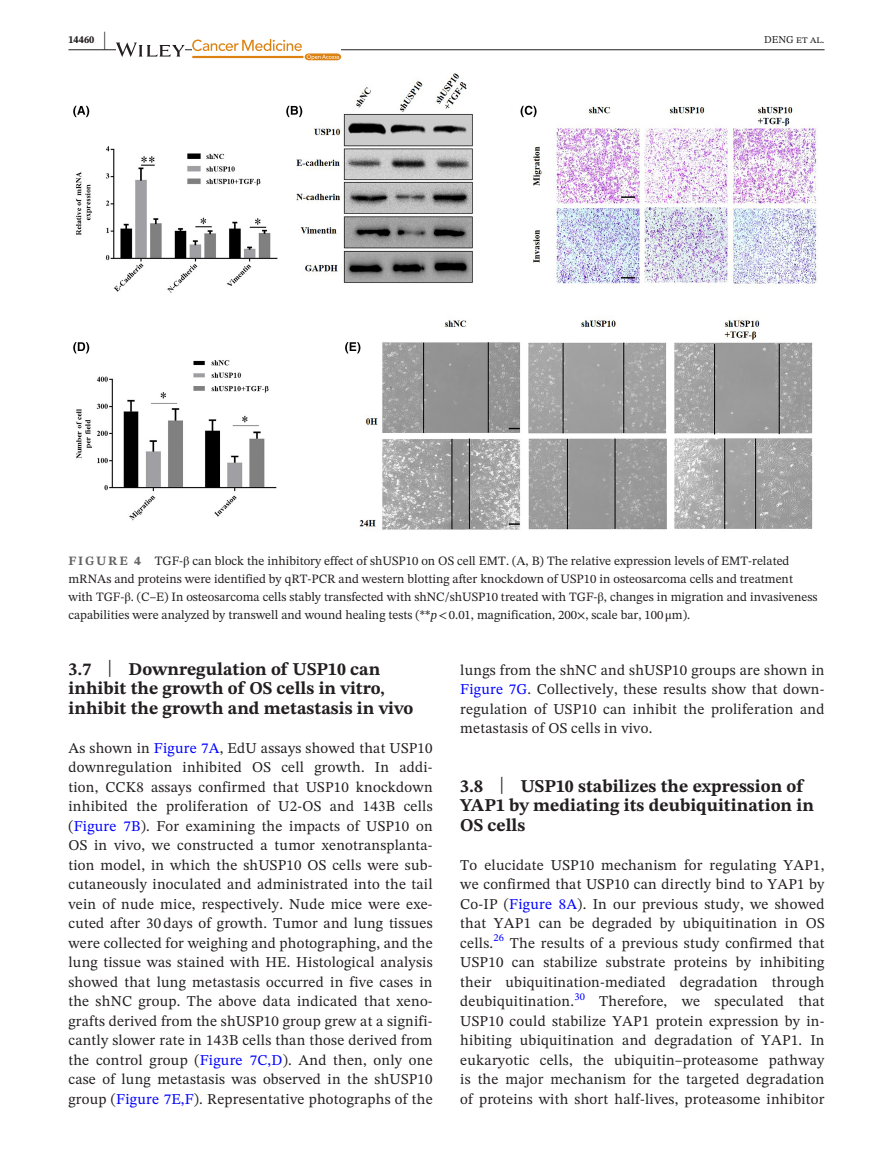
<style>
.page{position:relative;width:893px;height:1174px;background:#fff}
.page>*{position:absolute;margin:0;border:0;box-sizing:border-box;transform-origin:0 0}
.t1{font:700 18px/19.5px "STIX Two Text";color:#231f20}
.t2{font:15px/19.5px "STIX Two Text";letter-spacing:.015em;color:#231f20;text-align:justify}
.t3{font:12.75px/18px "STIX Two Text";color:#231f20}
.t4{font:10.5px "STIX Two Text";color:#231f20}
.t5{font:700 10.5px "STIX Two Text";color:#231f20}
.t6{font:10.5px "STIX Two Text";color:#00f}
.s1{font-size:21px}
.s2{font-weight:700;color:#636366}
.s3{font-family:"STIX"}
.s4{font-style:italic}
.s5{font-weight:400;font-size:23.7px}
.s6{color:#00f}
</style>
<div class="page">
<hr style="left:68px;top:49px;width:756px;height:1px;background:#231f20">
<svg style="left:116px;top:43px;width:69px;height:14px"></svg>
<svg style="left:192px;top:39px;width:149px;height:21px"></svg>
<img style="left:73px;top:73px;width:746px;height:457px">
<p class="t5" style="left:68px;top:32px;width:39px">14460 <span class="s1">|</span></p>
<p class="t4" style="left:764px;top:32px;width:62px">DENG et al.</p>
<p class="t3" style="left:68px;top:552px;width:750px"><span class="s2">FIGURE 4</span> TGF-<span class="s3">β</span> can block the inhibitory effect of shUSP10 on OS cell EMT. (A, B) The relative expression levels of EMT-related mRNAs and proteins were identified by qRT-PCR and western blotting after knockdown of USP10 in osteosarcoma cells and treatment with TGF-<span class="s3">β</span>. (C–E) In osteosarcoma cells stably transfected with shNC/shUSP10 treated with TGF-<span class="s3">β</span>, changes in migration and invasiveness capabilities were analyzed by transwell and wound healing tests (**<span class="s4">p</span><span class="s3">&lt;</span>0.01, magnification, 200<span class="s3">×</span>, scale bar, 100<span class="s3">μ</span>m).</p>
<p class="t1" style="left:68px;top:659px;width:346px">3.7 <span class="s5">|</span> Downregulation of USP10 can inhibit the growth of OS cells in vitro, inhibit the growth and metastasis in vivo</p>
<p class="t2" style="left:68px;top:738px;width:366px">As shown in <span class="s6">Figure 7A</span>, EdU assays showed that USP10 downregulation inhibited OS cell growth. In addi&shy;tion, CCK8 assays confirmed that USP10 knockdown inhibited the proliferation of U2-OS and 143B cells (<span class="s6">Figure 7B</span>). For examining the impacts of USP10 on OS in vivo, we constructed a tumor xenotransplanta&shy;tion model, in which the shUSP10 OS cells were sub&shy;cutaneously inoculated and administrated into the tail vein of nude mice, respectively. Nude mice were exe&shy;cuted after 30 days of growth. Tumor and lung tissues were collected for weighing and photographing, and the lung tissue was stained with HE. Histological analysis showed that lung metastasis occurred in five cases in the shNC group. The above data indicated that xeno&shy;grafts derived from the shUSP10 group grew at a signifi&shy;cantly slower rate in 143B cells than those derived from the control group (<span class="s6">Figure 7C,D</span>). And then, only one case of lung metastasis was observed in the shUSP10 group (<span class="s6">Figure 7E,F</span>). Representative photographs of the</p>
<p class="t2" style="left:460px;top:660px;width:366px">lungs from the shNC and shUSP10 groups are shown in <span class="s6">Figure 7G</span>. Collectively, these results show that down&shy;regulation of USP10 can inhibit the proliferation and metastasis of OS cells in vivo.</p>
<p class="t1" style="left:460px;top:776px;width:355px">3.8 <span class="s5">|</span> USP10 stabilizes the expression of<br>YAP1 by mediating its deubiquitination in<br>OS cells</p>
<p class="t2" style="left:460px;top:855px;width:366px">To elucidate USP10 mechanism for regulating YAP1, we confirmed that USP10 can directly bind to YAP1 by Co-IP (<span class="s6">Figure 8A</span>). In our previous study, we showed that YAP1 can be degraded by ubiquitination in OS cells.</p>
<p class="t6" style="left:493px;top:930px;width:12px">26</p>
<p class="t2" style="left:460px;top:933px;width:366px;text-indent:50px">The results of a previous study confirmed that USP10 can stabilize substrate proteins by inhibiting their ubiquitination-mediated degradation through deubiquitination.</p>
<p class="t6" style="left:574px;top:988px;width:12px">30</p>
<p class="t2" style="left:460px;top:991px;width:366px;text-indent:139px">Therefore, we speculated that USP10 could stabilize YAP1 protein expression by in&shy;hibiting ubiquitination and degradation of YAP1. In eukaryotic cells, the ubiquitin–proteasome pathway is the major mechanism for the targeted degradation of proteins with short half-lives, proteasome inhibitor</p>
</div>
